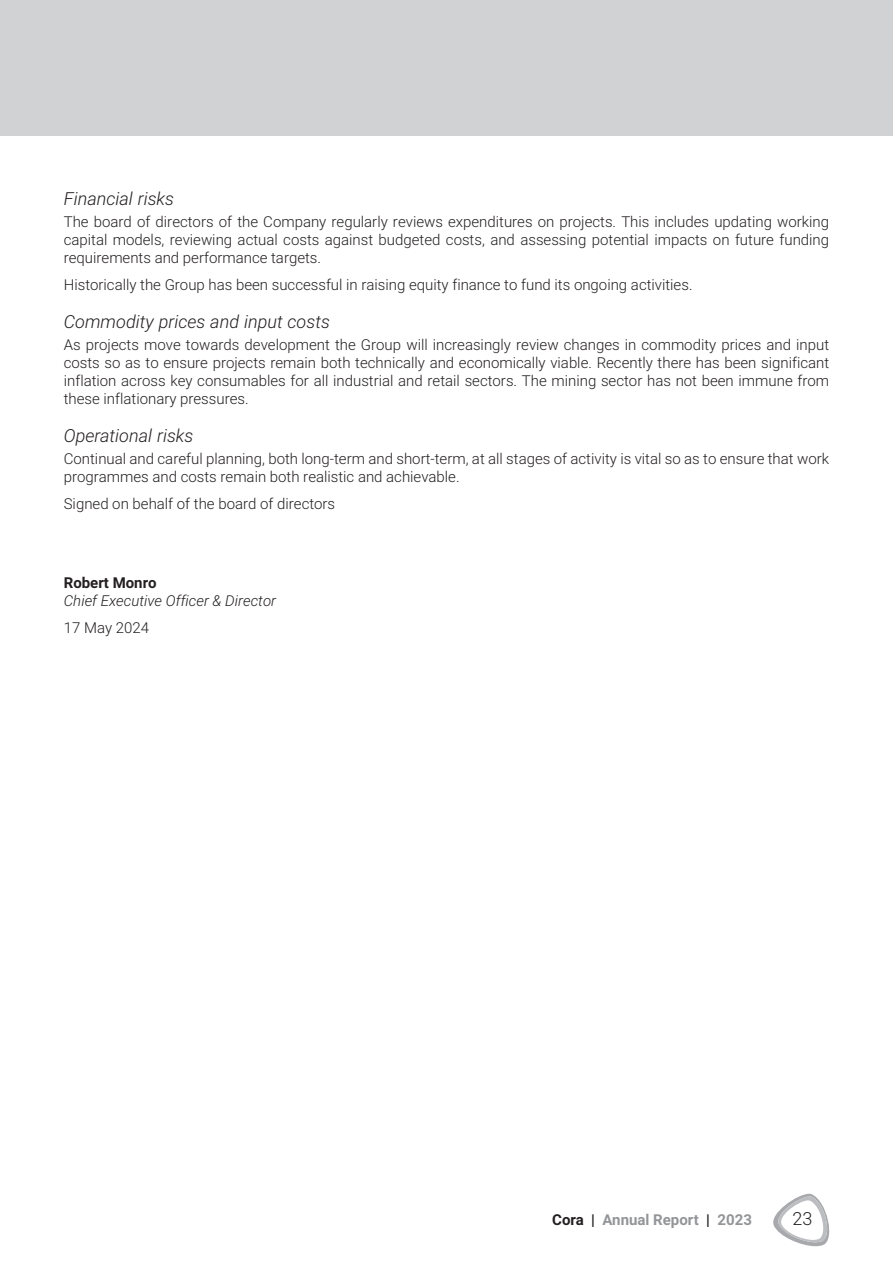
<style>
.page{position:relative;width:893px;height:1263px;background:#fff}
.page>*{position:absolute;margin:0;border:0;box-sizing:border-box;transform-origin:0 0}
.HEADING_2{font:italic 300 18px "Roboto";color:#231f20}
.t1{font:300 18px "Roboto";color:#231f20}
.TEXT{font:300 15px/18px "Roboto";color:#231f20;text-align:justify}
.TEXT-2{font:italic 300 15px/18px "Roboto";color:#231f20}
.t2{font:700 15px "Roboto";color:#939598}
.s1{font-weight:700;font-style:normal}
.s2{color:#231f20}
</style>
<div class="page">
<div style="left:0;top:0;width:893px;height:136px;background:#d1d2d4"></div>
<svg style="left:773px;top:1194px;width:56px;height:52px"></svg>
<p class="HEADING_2" style="left:64px;top:186px;width:112px">Financial risks</p>
<p class="TEXT" style="left:64px;top:212px;width:767px">The board of directors of the Company regularly reviews expenditures on projects. This includes updating working capital models, reviewing actual costs against budgeted costs, and assessing potential impacts on future funding requirements and performance targets.</p>
<p class="TEXT" style="left:64px;top:275px;width:630px">Historically the Group has been successful in raising equity finance to fund its ongoing activities.</p>
<p class="HEADING_2" style="left:64px;top:309px;width:268px">Commodity prices and input costs</p>
<p class="TEXT" style="left:64px;top:335px;width:767px">As projects move towards development the Group will increasingly review changes in commodity prices and input costs so as to ensure projects remain both technically and economically viable. Recently there has been significant inflation across key consumables for all industrial and retail sectors. The mining sector has not been immune from these inflationary pressures.</p>
<p class="HEADING_2" style="left:64px;top:423px;width:131px">Operational risks</p>
<p class="TEXT" style="left:64px;top:449px;width:767px">Continual and careful planning, both long-term and short-term, at all stages of activity is vital so as to ensure that work programmes and costs remain both realistic and achievable.</p>
<p class="TEXT" style="left:64px;top:494px;width:273px">Signed on behalf of the board of directors</p>
<p class="TEXT-2" style="left:64px;top:573px;width:214px"><span class="s1">Robert Monro<br></span>Chief Executive Officer &amp; Director</p>
<p class="TEXT" style="left:64px;top:618px;width:87px">17 May 2024</p>
<p class="t2" style="left:552px;top:1209px;width:201px"><span class="s2">Cora |</span> Annual Report <span class="s2">|</span> 2023</p>
<p class="t1" style="left:793px;top:1206px;width:21px">23</p>
</div>
